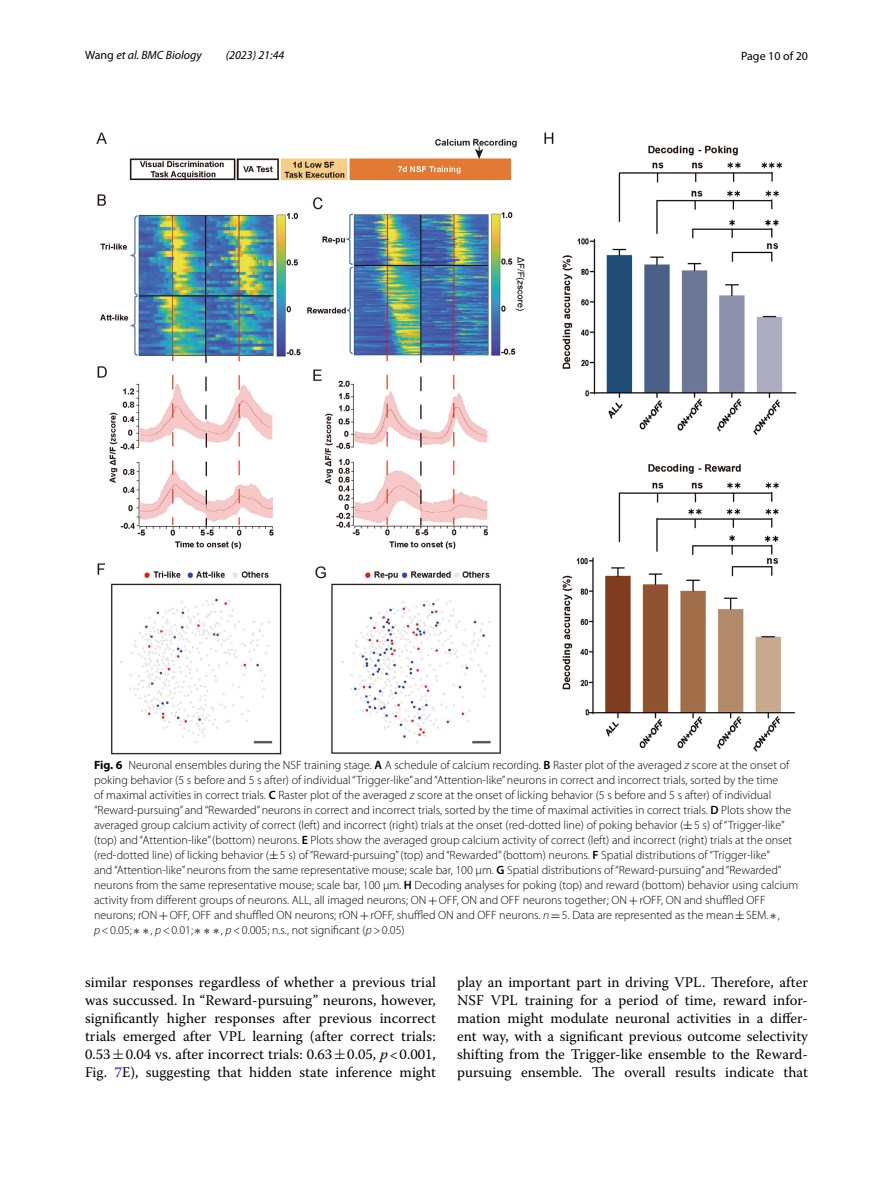
<style>
.page{position:relative;width:893px;height:1187px;background:#fff}
.page>*{position:absolute;margin:0;border:0;box-sizing:border-box;transform-origin:0 0}
.t1{font:14.7px/18px "Warnock Pro";color:#000;text-align:justify}
.t2{font:300 12px/15px "Myriad Pro";color:#000}
.t3{font:italic 12px "Myriad Pro";color:#000}
.t4{font:12px "Myriad Pro";color:#000}
.s1{font-style:normal}
.s2{font-weight:700}
.s3{font-weight:600}
.s4{font-style:italic}
.s5{font-family:"MTSY";font-weight:400}
.s6{font-family:"MTSY"}
.s7{color:#00f}
</style>
<div class="page">
<img style="left:96px;top:133px;width:701px;height:621px">
<p class="t3" style="left:85px;top:48px;width:118px"><span class="s1">Wang</span> et al. BMC Biology</p>
<p class="t3" style="left:226px;top:48px;width:60px">(2023) 21:44</p>
<p class="t4" style="left:741px;top:48px;width:68px">Page 10 of 20</p>
<p class="t2" style="left:94px;top:758px;width:706px"><span class="s2">Fig. 6</span> Neuronal ensembles during the NSF training stage. <span class="s3">A</span> A schedule of calcium recording. <span class="s3">B</span> Raster plot of the averaged <span class="s4">z</span> score at the onset of poking behavior (5 s before and 5 s after) of individual “Trigger-like” and “Attention-like” neurons in correct and incorrect trials, sorted by the time<br>of maximal activities in correct trials. <span class="s3">C</span> Raster plot of the averaged <span class="s4">z</span> score at the onset of licking behavior (5 s before and 5 s after) of individual “Reward-pursuing” and “Rewarded” neurons in correct and incorrect trials, sorted by the time of maximal activities in correct trials. <span class="s3">D</span> Plots show the averaged group calcium activity of correct (left) and incorrect (right) trials at the onset (red-dotted line) of poking behavior (<span class="s5">±</span>5 s) of “Trigger-like” (top) and “Attention-like” (bottom) neurons. <span class="s3">E</span> Plots show the averaged group calcium activity of correct (left) and incorrect (right) trials at the onset (red-dotted line) of licking behavior (<span class="s5">±</span>5 s) of “Reward-pursuing” (top) and “Rewarded” (bottom) neurons. <span class="s3">F</span> Spatial distributions of “Trigger-like”<br>and “Attention-like” neurons from the same representative mouse; scale bar, 100 μm. <span class="s3">G</span> Spatial distributions of “Reward-pursuing” and “Rewarded” neurons from the same representative mouse; scale bar, 100 μm. <span class="s3">H</span> Decoding analyses for poking (top) and reward (bottom) behavior using calcium activity from different groups of neurons. ALL, all imaged neurons; ON<span class="s5">+</span>OFF, ON and OFF neurons together; ON<span class="s5">+</span>rOFF, ON and shuffled OFF neurons; rON<span class="s5">+</span>OFF, OFF and shuffled ON neurons; rON<span class="s5">+</span>rOFF, shuffled ON and OFF neurons. <span class="s4">n</span><span class="s5">=</span>5. Data are represented as the mean<span class="s5">±</span>SEM.<span class="s5">∗</span>, <span class="s4">p</span>&lt;0.05;<span class="s5">∗ ∗</span>, <span class="s4">p</span>&lt;0.01;<span class="s5">∗ ∗ ∗</span>, <span class="s4">p</span>&lt;0.005; n.s., not significant (<span class="s4">p</span>&gt;0.05)</p>
<p class="t1" style="left:85px;top:972px;width:352px">similar responses regardless of whether a previous trial was succussed. In “Reward-pursuing” neurons, however, significantly higher responses after previous incorrect trials emerged after VPL learning (after correct trials:<br>0.53<span class="s6">±</span>0.04 vs. after incorrect trials: 0.63<span class="s6">±</span>0.05, <span class="s4">p</span>&lt;0.001, Fig. <span class="s7">7</span>E), suggesting that hidden state inference might</p>
<p class="t1" style="left:457px;top:972px;width:352px">play an important part in driving VPL. Therefore, after NSF VPL training for a period of time, reward infor&shy;mation might modulate neuronal activities in a differ&shy;ent way, with a significant previous outcome selectivity shifting from the Trigger-like ensemble to the Reward&shy;pursuing ensemble. The overall results indicate that</p>
</div>
